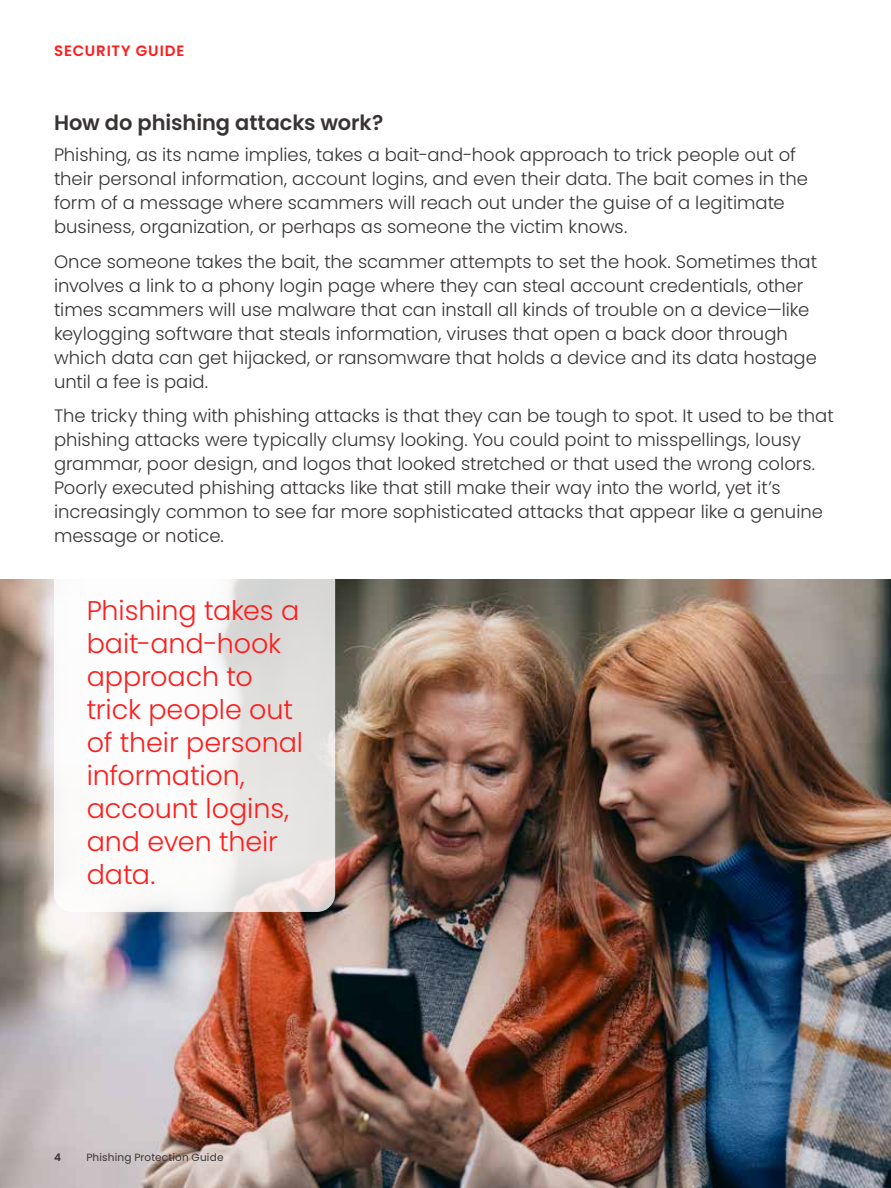
<style>
.page{position:relative;width:891px;height:1188px;background:#fff}
.page>*{position:absolute;margin:0;border:0;box-sizing:border-box;transform-origin:0 0}
.t1{font:300 27px/33px "Poppins";letter-spacing:-.005em;color:#ff1c1c}
.Subhead1__14_17{font:600 21px "Poppins";letter-spacing:-.005em;color:#383434}
.Body_Text__12_16{font:300 18px/24px "Poppins";color:#383434}
.t2{font:600 15px "Poppins";letter-spacing:.06em;color:#ff1c1c}
.t3{font:10.5px "Poppins";letter-spacing:.02em;color:#383434}
.t4{font:600 10.5px "Poppins";color:#383434}
</style>
<div class="page">
<img style="left:0;top:580px;width:891px;height:608px">
<svg style="left:54px;top:557px;width:281px;height:355px"></svg>
<p class="t2" style="left:54px;top:42px;width:132px">SECURITY GUIDE</p>
<p class="Subhead1__14_17" style="left:54px;top:111px;width:331px">How do phishing attacks work?</p>
<p class="Body_Text__12_16" style="left:54px;top:143px;width:756px">Phishing, as its name implies, takes a bait-and-hook approach to trick people out of their personal information, account logins, and even their data. The bait comes in the form of a message where scammers will reach out under the guise of a legitimate business, organization, or perhaps as someone the victim knows.</p>
<p class="Body_Text__12_16" style="left:54px;top:249px;width:765px">Once someone takes the bait, the scammer attempts to set the hook. Sometimes that involves a link to a phony login page where they can steal account credentials, other times scammers will use malware that can install all kinds of trouble on a device—like keylogging software that steals information, viruses that open a back door through which data can get hijacked, or ransomware that holds a device and its data hostage until a fee is paid.</p>
<p class="Body_Text__12_16" style="left:54px;top:404px;width:781px">The tricky thing with phishing attacks is that they can be tough to spot. It used to be that phishing attacks were typically clumsy looking. You could point to misspellings, lousy grammar, poor design, and logos that looked stretched or that used the wrong colors.<br>Poorly executed phishing attacks like that still make their way into the world, yet it’s increasingly common to see far more sophisticated attacks that appear like a genuine message or notice.</p>
<h1 class="t1" style="left:87px;top:594px;width:218px">Phishing takes a bait-and-hook approach to trick people out of their personal information, account logins, and even their data.</h1>
<p class="t4" style="left:54px;top:1152px;width:8px">4</p>
<p class="t3" style="left:86px;top:1152px;width:139px">Phishing Protection Guide</p>
</div>
